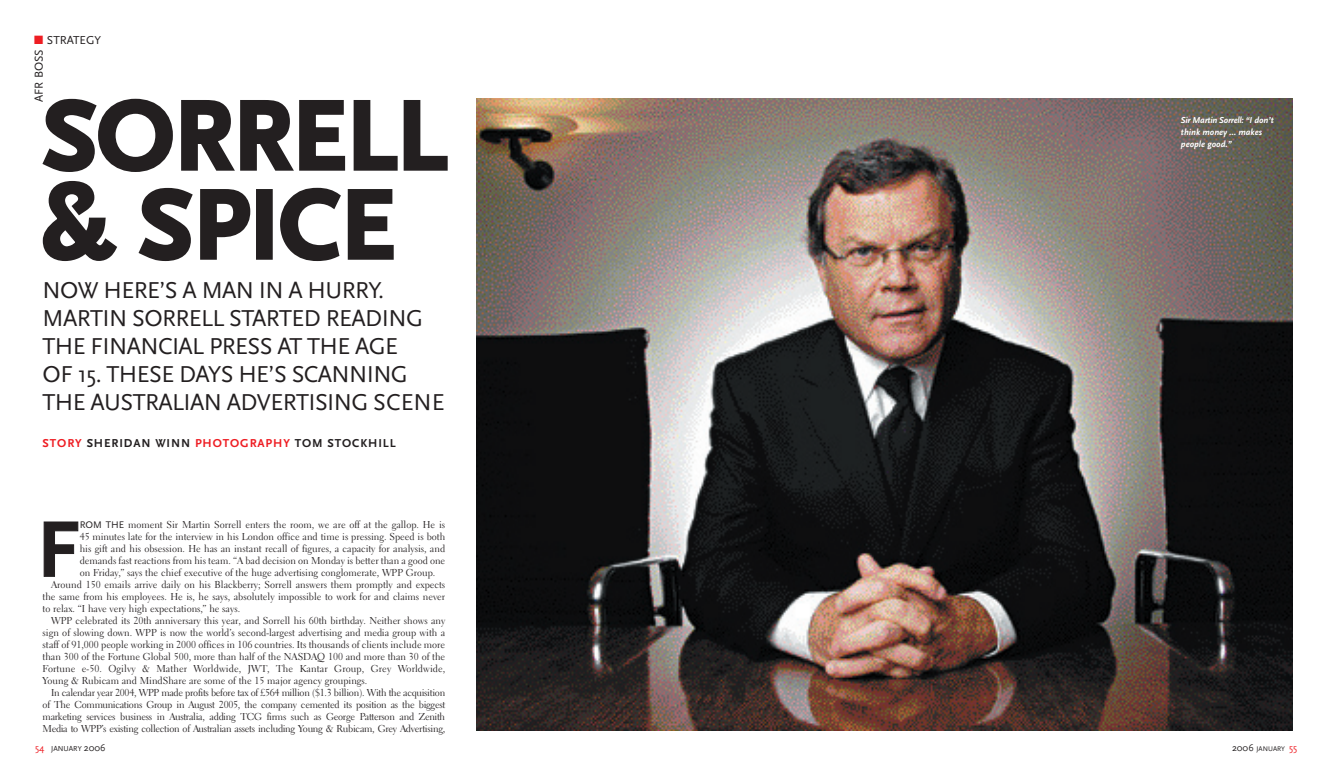
<style>
.page{position:relative;width:1333px;height:780px;background:#fff}
.page>*{position:absolute;margin:0;border:0;box-sizing:border-box;transform-origin:0 0}
.t1{font:700 101px/89px "Scala Sans";color:#231f20}
.t2{font:700 82.3px "Scala Sans";color:#231f20}
.t3{font:24px/28px "Scala Sans";letter-spacing:-.025em;color:#231f20}
.t4{font:700 12px "Scala Sans";letter-spacing:.075em;color:#231f20}
.t5{font:12px "Scala Sans";color:#231f20}
.t6{font:10px "Electra LH";color:#231f20}
.t7{font:10px "Electra LH";letter-spacing:-.025em;color:#231f20}
.t8{font:italic 700 9px/12px "Scala Sans";color:#fff}
.t9{font:7.5px "Scala Sans";color:#231f20}
.t10{font:7px "Scala Sans";color:#231f20}
.s1{color:#ee1d23}
.s2{font-family:"Scala Sans"}
.s3{font-size:10px;color:#ee1d23}
.s4{font-size:10px}
</style>
<div class="page">
<img style="left:476px;top:99px;width:815px;height:631px">
<svg style="left:43px;top:521px;width:36px;height:56px"></svg>
<svg style="left:42px;top:98px;width:406px;height:164px"></svg>
<p class="t5" style="left:47px;top:34px;width:56px">STRATEGY</p>
<p class="t5" style="left:32px;top:102px;width:54px;rotate:-90deg">AFR BOSS</p>
<h1 class="t1" style="left:43px;top:94px;width:405px">SORRELL &amp; SPICE</h1>
<h3 class="t3" style="left:43px;top:276px;width:403px">NOW HERE’S A MAN IN A HURRY.<br>MARTIN SORRELL STARTED READING<br>THE FINANCIAL PRESS AT THE AGE<br>OF 15. THESE DAYS HE’S SCANNING<br>THE AUSTRALIAN ADVERTISING SCENE</h3>
<p class="t4" style="left:43px;top:436px;width:354px"><span class="s1">STORY</span> SHERIDAN WINN <span class="s1">PHOTOGRAPHY</span> TOM STOCKHILL</p>
<h2 class="t2" style="left:37px;top:505px;width:44px">F</h2>
<p class="t6" style="left:80px;top:518px;width:367px"><span class="s2">ROM THE</span> moment Sir Martin Sorrell enters the room, we are off at the gallop. He is</p>
<p class="t6" style="left:80px;top:530px;width:367px">45 minutes late for the interview in his London office and time is pressing. Speed is both</p>
<p class="t6" style="left:80px;top:542px;width:367px">his gift and his obsession. He has an instant recall of figures, a capacity for analysis, and</p>
<p class="t6" style="left:80px;top:554px;width:367px">demands fast reactions from his team. “A bad decision on Monday is better than a good one</p>
<p class="t6" style="left:80px;top:566px;width:357px">on Friday,” says the chief executive of the huge advertising conglomerate, WPP Group.</p>
<p class="t6" style="left:51px;top:578px;width:395px">Around 150 emails arrive daily on his Blackberry; Sorrell answers them promptly and expects</p>
<p class="t6" style="left:43px;top:590px;width:404px">the same from his employees. He is, he says, absolutely impossible to work for and claims never</p>
<p class="t6" style="left:43px;top:602px;width:199px">to relax. “I have very high expectations,” he says.</p>
<p class="t6" style="left:51px;top:614px;width:395px">WPP celebrated its 20th anniversary this year, and Sorrell his 60th birthday. Neither shows any</p>
<p class="t6" style="left:43px;top:626px;width:404px">sign of slowing down. WPP is now the world’s second-largest advertising and media group with a</p>
<p class="t6" style="left:43px;top:638px;width:404px">staff of 91,000 people working in 2000 offices in 106 countries. Its thousands of clients include more</p>
<p class="t6" style="left:43px;top:650px;width:404px">than 300 of the Fortune Global 500, more than half of the NASDAQ 100 and more than 30 of the</p>
<p class="t6" style="left:43px;top:662px;width:404px">Fortune e-50. Ogilvy &amp; Mather Worldwide, JWT, The Kantar Group, Grey Worldwide,</p>
<p class="t6" style="left:43px;top:674px;width:326px">Young &amp; Rubicam and MindShare are some of the 15 major agency groupings.</p>
<p class="t7" style="left:51px;top:686px;width:395px">In calendar year 2004, WPP made profits before tax of £564 million ($1.3 billion). With the acquisition</p>
<p class="t7" style="left:43px;top:698px;width:404px">of The Communications Group in August 2005, the company cemented its position as the biggest</p>
<p class="t7" style="left:43px;top:710px;width:404px">marketing services business in Australia, adding TCG firms such as George Patterson and Zenith</p>
<p class="t7" style="left:43px;top:722px;width:404px">Media to WPP’s existing collection of Australian assets including Young &amp; Rubicam, Grey Advertising,</p>
<p class="t9" style="left:35px;top:744px;width:72px"><span class="s3">54</span> JANUARY <span class="s4">2006</span></p>
<p class="t8" style="left:1180px;top:115px;width:94px">Sir Martin Sorrell: “I don’t think money … makes people good.”</p>
<p class="t10" style="left:1231px;top:745px;width:67px"><span class="s4">2006</span> JANUARY <span class="s3">55</span></p>
</div>
